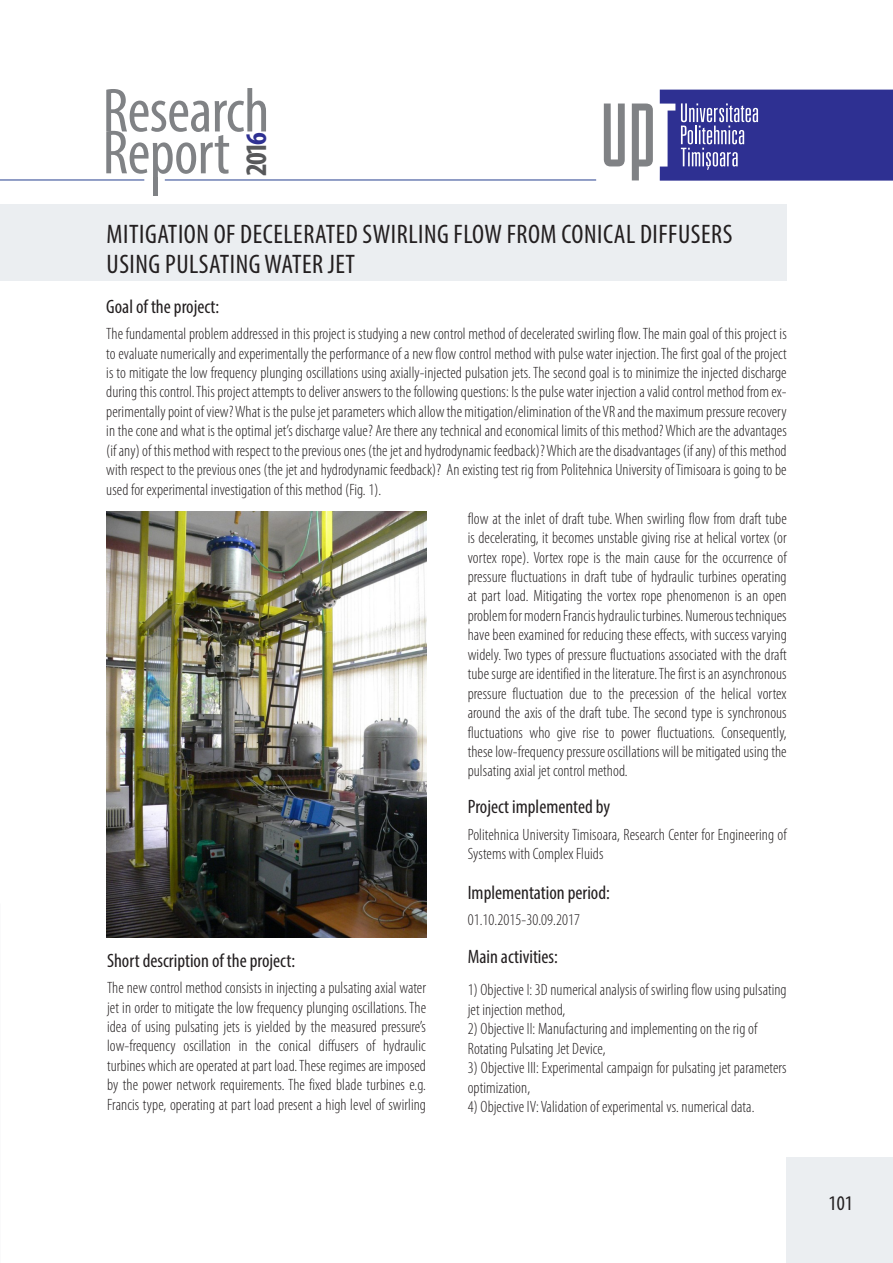
<style>
.page{position:relative;width:893px;height:1263px;background:#fff}
.page>*{position:absolute;margin:0;border:0;box-sizing:border-box;transform-origin:0 0}
.t1{font:condensed 62.7px "Myriad Pro";letter-spacing:-.01em;color:#808285}
.t2{font:700 condensed 29.85px "Myriad Pro";color:#57585a}
.t3{font:condensed 26.85px "Myriad Pro";letter-spacing:.02em;color:#231f20}
.t4{font:condensed 20.85px "Myriad Pro";color:#231f20}
.t5{font:condensed 19.5px "Myriad Pro";color:#231f20}
.t6{font:300 condensed 16.5px/19.5px "Myriad Pro";letter-spacing:.005em;color:#231f20;text-align:justify}
.s1{color:#2e3092}
</style>
<div class="page">
<div style="left:787px;top:1157px;width:106px;height:106px;background:#ebeef1"></div>
<div style="left:153px;top:178px;width:5px;height:18px;background:#808285"></div>
<hr style="left:165px;top:180px;width:431px;height:1px;background:#253f8e">
<svg style="left:632px;top:104px;width:21px;height:76px"></svg>
<svg style="left:604px;top:104px;width:21px;height:62px"></svg>
<svg style="left:660px;top:90px;width:233px;height:91px;background:#41439c"></svg>
<hr style="left:0;top:180px;width:144px;height:1px;background:#253f8e">
<div style="left:0;top:204px;width:787px;height:77px;background:#ebeef1"></div>
<img style="left:106px;top:511px;width:320px;height:427px">
<h1 class="t1" style="left:103px;top:73px;width:168px">Research</h1>
<h1 class="t1" style="left:103px;top:115px;width:129px">Report</h1>
<h2 class="t2" style="left:238px;top:176px;width:45px;rotate:-90deg">201<span class="s1">6</span></h2>
<p class="t3" style="left:107px;top:218px;width:627px">MITIGATION OF DECELERATED SWIRLING FLOW FROM CONICAL DIFFUSERS</p>
<p class="t3" style="left:107px;top:247px;width:250px">USING PULSATING WATER JET</p>
<p class="t5" style="left:106px;top:294px;width:114px">Goal of the project:</p>
<p class="t6" style="left:106px;top:324px;width:682px">The fundamental problem addressed in this project is studying a new control method of decelerated swirling flow. The main goal of this project is to evaluate numerically and experimentally the performance of a new flow control method with pulse water injection. The first goal of the project is to mitigate the low frequency plunging oscillations using axially-injected pulsation jets. The second goal is to minimize the injected discharge during this control. This project attempts to deliver answers to the following questions: Is the pulse water injection a valid control method from ex&shy;perimentally point of view? What is the pulse jet parameters which allow the mitigation/elimination of the VR and the maximum pressure recovery in the cone and what is the optimal jet’s discharge value? Are there any technical and economical limits of this method? Which are the advantages (if any) of this method with respect to the previous ones (the jet and hydrodynamic feedback)? Which are the disadvantages (if any) of this method with respect to the previous ones (the jet and hydrodynamic feedback)? An existing test rig from Politehnica University of Timisoara is going to be used for experimental investigation of this method (Fig. 1).</p>
<p class="t6" style="left:468px;top:509px;width:320px">flow at the inlet of draft tube. When swirling flow from draft tube is decelerating, it becomes unstable giving rise at helical vortex (or vortex rope). Vortex rope is the main cause for the occurrence of pressure fluctuations in draft tube of hydraulic turbines operating at part load. Mitigating the vortex rope phenomenon is an open problem for modern Francis hydraulic turbines. Numerous techniques have been examined for reducing these effects, with success varying widely. Two types of pressure fluctuations associated with the draft tube surge are identified in the literature. The first is an asynchronous pressure fluctuation due to the precession of the helical vortex around the axis of the draft tube. The second type is synchronous fluctuations who give rise to power fluctuations. Consequently, these low-frequency pressure oscillations will be mitigated using the pulsating axial jet control method.</p>
<p class="t5" style="left:468px;top:795px;width:144px">Project implemented by</p>
<p class="t6" style="left:468px;top:825px;width:320px">Politehnica University Timisoara, Research Center for Engineering of<br>Systems with Complex Fluids</p>
<p class="t5" style="left:468px;top:881px;width:144px">Implementation period:</p>
<p class="t5" style="left:107px;top:948px;width:190px">Short description of the project:</p>
<p class="t6" style="left:107px;top:978px;width:320px">The new control method consists in injecting a pulsating axial water jet in order to mitigate the low frequency plunging oscillations. The idea of using pulsating jets is yielded by the measured pressure’s low-frequency oscillation in the conical diffusers of hydraulic turbines which are operated at part load. These regimes are imposed by the power network requirements. The fixed blade turbines e.g.<br>Francis type, operating at part load present a high level of swirling</p>
<p class="t6" style="left:468px;top:911px;width:114px">01.10.2015-30.09.2017</p>
<p class="t5" style="left:468px;top:945px;width:92px">Main activities:</p>
<p class="t6" style="left:468px;top:980px;width:320px">1) Objective I: 3D numerical analysis of swirling flow using pulsating jet injection method,</p>
<p class="t6" style="left:468px;top:1019px;width:291px">2) Objective II: Manufacturing and implementing on the rig of</p>
<p class="t6" style="left:468px;top:1039px;width:139px">Rotating Pulsating Jet Device,</p>
<p class="t6" style="left:468px;top:1058px;width:320px">3) Objective III: Experimental campaign for pulsating jet parameters optimization,</p>
<p class="t6" style="left:468px;top:1097px;width:288px">4) Objective IV: Validation of experimental vs. numerical data.</p>
<p class="t4" style="left:828px;top:1191px;width:26px">101</p>
</div>
